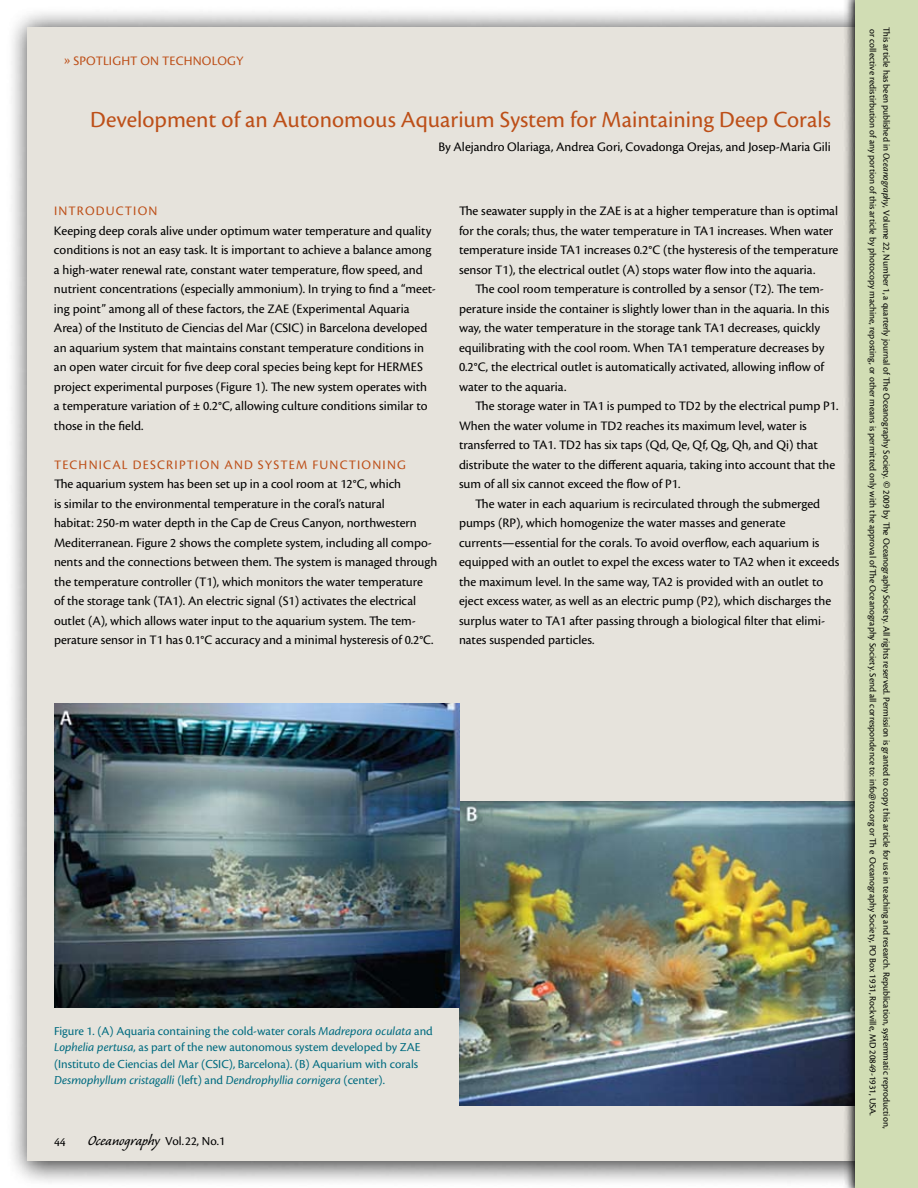
<style>
.page{position:relative;width:918px;height:1188px;background:#fff}
.page>*{position:absolute;margin:0;border:0;box-sizing:border-box;transform-origin:0 0}
.t1{font:24px "Cronos Pro";color:#bd4f18}
.t2{font:13.5px/19.5px "Cronos Pro";color:#000}
.t3{font:13.5px "Cronos Pro";letter-spacing:.085em;color:#bd4f18}
.t4{font:13.5px "Cronos Pro";letter-spacing:.01em;color:#bd4f18}
.t5{font:12.75px/16.5px "Cronos Pro";color:#006b80}
.t6{font:12.75px "Cronos Pro";color:#000}
.t7{font:9.75px/13.5px "Cronos Pro";color:#000}
.s1{font-style:italic}
.s2{font-family:"Caliban";font-size:18px}
.s3{font-family:"Minion Pro";font-weight:600;font-size:10.5px}
</style>
<div class="page">
<div style="left:4px;top:4px;width:914px;height:1184px;background:#000;opacity:.75"></div>
<div style="left:27px;top:27px;width:891px;height:1134px;background:#e6e3dc"></div>
<img style="left:459px;top:801px;width:383px;height:304px">
<img style="left:54px;top:704px;width:405px;height:304px">
<svg style="left:842px;top:0;width:13px;height:1188px"></svg>
<div style="left:855px;top:0;width:63px;height:1188px;background:#d1ddb4"></div>
<p class="t4" style="left:63px;top:53px;width:182px">» Spotlight on Technology</p>
<h1 class="t1" style="left:90px;top:105px;width:742px">Development of an Autonomous Aquarium System for Maintaining Deep Corals</h1>
<p class="t2" style="left:438px;top:137px;width:394px">By Alejandro Olariaga, Andrea Gori, Covadonga Orejas, and Josep-Maria Gili</p>
<p class="t3" style="left:54px;top:204px;width:103px">Introduction</p>
<p class="t2" style="left:54px;top:221px;width:383px">Keeping deep corals alive under optimum water temperature and quality conditions is not an easy task. It is important to achieve a balance among a high-water renewal rate, constant water temperature, flow speed, and nutrient concentrations (especially ammonium). In trying to find a “meet&shy;ing point” among all of these factors, the ZAE (Experimental Aquaria Area) of the Instituto de Ciencias del Mar (CSIC) in Barcelona developed an aquarium system that maintains constant temperature conditions in an open water circuit for five deep coral species being kept for HERMES project experimental purposes (Figure 1). The new system operates with a temperature variation of ± 0.2°C, allowing culture conditions similar to those in the field.</p>
<p class="t3" style="left:54px;top:457px;width:33px">Techni</p>
<p class="t3" style="left:103px;top:457px;width:278px">cal description an d system functionin</p>
<p class="t3" style="left:397px;top:457px;width:10px">g</p>
<p class="t2" style="left:54px;top:475px;width:385px">The aquarium system has been set up in a cool room at 12°C, which<br>is similar to the environmental temperature in the coral’s natural<br>habitat: 250-m water depth in the Cap de Creus Canyon, northwestern Mediterranean. Figure 2 shows the complete system, including all compo&shy;nents and the connections between them. The system is managed through the temperature controller (T1), which monitors the water temperature<br>of the storage tank (TA1). An electric signal (S1) activates the electrical outlet (A), which allows water input to the aquarium system. The tem&shy;perature sensor in T1 has 0.1°C accuracy and a minimal hysteresis of 0.2°C.</p>
<p class="t2" style="left:459px;top:201px;width:381px">The seawater supply in the ZAE is at a higher temperature than is optimal for the corals; thus, the water temperature in TA1 increases. When water temperature inside TA1 increases 0.2°C (the hysteresis of the temperature sensor T1), the electrical outlet (A) stops water flow into the aquaria.</p>
<p class="t2" style="left:459px;top:279px;width:372px;text-indent:16px">The cool room temperature is controlled by a sensor (T2). The tem&shy;perature inside the container is slightly lower than in the aquaria. In this way, the water temperature in the storage tank TA1 decreases, quickly equilibrating with the cool room. When TA1 temperature decreases by 0.2°C, the electrical outlet is automatically activated, allowing inflow of water to the aquaria.</p>
<p class="t2" style="left:459px;top:396px;width:381px;text-indent:16px">The storage water in TA1 is pumped to TD2 by the electrical pump P1.<br>When the water volume in TD2 reaches its maximum level, water is transferred to TA1. TD2 has six taps (Qd, Qe, Qf, Qg, Qh, and Qi) that distribute the water to the different aquaria, taking into account that the sum of all six cannot exceed the flow of P1.</p>
<p class="t2" style="left:459px;top:494px;width:382px;text-indent:16px">The water in each aquarium is recirculated through the submerged pumps (RP), which homogenize the water masses and generate currents—essential for the corals. To avoid overflow, each aquarium is equipped with an outlet to expel the excess water to TA2 when it exceeds the maximum level. In the same way, TA2 is provided with an outlet to eject excess water, as well as an electric pump (P2), which discharges the surplus water to TA1 after passing through a biological filter that elimi&shy;nates suspended particles.</p>
<p class="t5" style="left:54px;top:1023px;width:380px">Figure 1. (A) Aquaria containing the cold-water corals <span class="s1">Madrepora oculata</span> and <span class="s1">Lophelia pertusa</span>, as part of the new autonomous system developed by ZAE (Instituto de Ciencias del Mar (CSIC), Barcelona). (B) Aquarium with corals <span class="s1">Desmophyllum cristagalli</span> (left) and <span class="s1">Dendrophyllia cornigera</span> (center).</p>
<p class="t6" style="left:54px;top:1134px;width:172px">44 <span class="s2">Oceanography</span> Vol.22, No.1</p>
<p class="t7" style="left:893px;top:27px;width:1103px;rotate:90deg">This article has been published in <span class="s1">Oceanography</span>, Volume 22, Number 1, a quarterly journal of The Oceanography Society. <span class="s3">©</span> 2009 by The Oceanography Society. All rights reserved. Permission is granted to copy this article for use in teaching and research. Republication, systemmatic reproduction, or collective redistirbution of any portion of this article by photocopy machine, reposting, or other means is permitted only with the approval of The Oceanography Society. Send all correspondence to: info@tos.org or Th e Oceanography Society, PO Box 1931, Rockville, MD 20849-1931, USA.</p>
</div>
